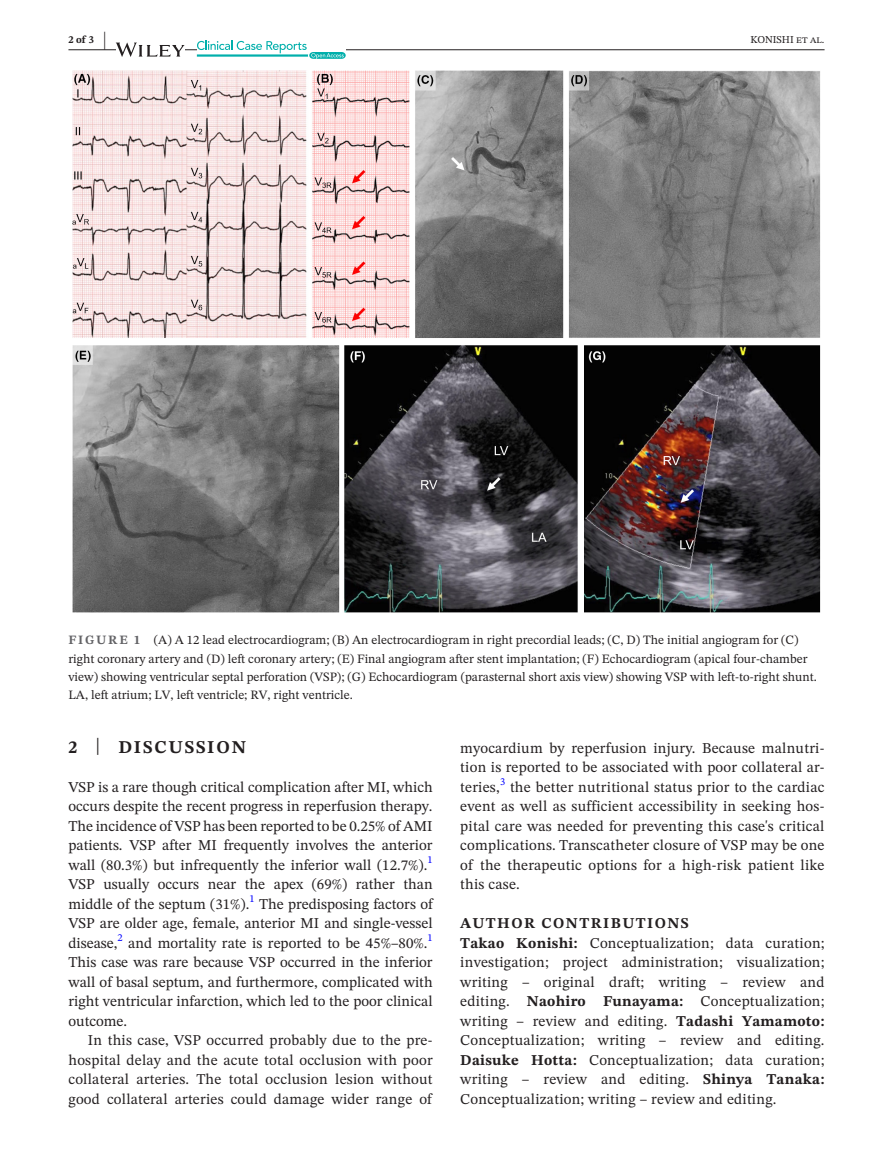
<style>
.page{position:relative;width:893px;height:1174px;background:#fff}
.page>*{position:absolute;margin:0;border:0;box-sizing:border-box;transform-origin:0 0}
.t1{font:700 18px "STIX Two Text";letter-spacing:.1em;color:#231f20}
.t2{font:15px/19.5px "STIX Two Text";letter-spacing:.015em;color:#231f20;text-align:justify}
.t3{font:12.75px/18px "STIX Two Text";color:#231f20}
.t4{font:10.5px "STIX Two Text";color:#231f20}
.t5{font:700 10.5px "STIX Two Text";color:#231f20}
.t6{font:10.5px "STIX Two Text";color:#00f}
.s1{font-size:21px}
.s2{font-weight:700;color:#636366}
.s3{font-weight:400;font-size:23.7px}
.s4{font-weight:700}
</style>
<div class="page">
<hr style="left:68px;top:49px;width:756px;height:1px;background:#231f20">
<svg style="left:116px;top:43px;width:69px;height:14px"></svg>
<svg style="left:197px;top:41px;width:149px;height:18px"></svg>
<img style="left:72px;top:70px;width:749px;height:542px">
<p class="t5" style="left:68px;top:32px;width:39px">2 of 3 <span class="s1">|</span></p>
<p class="t4" style="left:750px;top:32px;width:76px">KONISHI et al.</p>
<p class="t3" style="left:68px;top:631px;width:750px"><span class="s2">FIGURE 1</span> (A) A 12 lead electrocardiogram; (B) An electrocardiogram in right precordial leads; (C, D) The initial angiogram for (C) right coronary artery and (D) left coronary artery; (E) Final angiogram after stent implantation; (F) Echocardiogram (apical four-chamber view) showing ventricular septal perforation (VSP); (G) Echocardiogram (parasternal short axis view) showing VSP with left-to-right shunt.<br>LA, left atrium; LV, left ventricle; RV, right ventricle.</p>
<p class="t1" style="left:68px;top:734px;width:179px">2 <span class="s3">|</span> DISCUSSION</p>
<p class="t2" style="left:68px;top:777px;width:366px">VSP is a rare though critical complication after MI, which occurs despite the recent progress in reperfusion therapy.<br>The incidence of VSP has been reported to be 0.25% of AMI patients. VSP after MI frequently involves the anterior wall (80.3%) but infrequently the inferior wall (12.7%).</p>
<p class="t6" style="left:427px;top:852px;width:7px">1</p>
<p class="t2" style="left:68px;top:874px;width:366px">VSP usually occurs near the apex (69%) rather than middle of the septum (31%).</p>
<p class="t6" style="left:249px;top:891px;width:7px">1</p>
<p class="t2" style="left:68px;top:894px;width:366px;text-indent:191px">The predisposing factors of VSP are older age, female, anterior MI and single-vessel disease,</p>
<p class="t6" style="left:117px;top:930px;width:7px">2</p>
<p class="t2" style="left:128px;top:933px;width:301px">and mortality rate is reported to be 45%–80%.</p>
<p class="t6" style="left:427px;top:930px;width:7px">1</p>
<p class="t2" style="left:68px;top:952px;width:366px">This case was rare because VSP occurred in the inferior wall of basal septum, and furthermore, complicated with right ventricular infarction, which led to the poor clinical outcome.</p>
<p class="t2" style="left:68px;top:1030px;width:366px;text-indent:20px">In this case, VSP occurred probably due to the pre&shy;hospital delay and the acute total occlusion with poor collateral arteries. The total occlusion lesion without good collateral arteries could damage wider range of</p>
<p class="t2" style="left:460px;top:738px;width:366px">myocardium by reperfusion injury. Because malnutri&shy;tion is reported to be associated with poor collateral ar&shy;teries,</p>
<p class="t6" style="left:500px;top:774px;width:7px">3</p>
<p class="t2" style="left:460px;top:777px;width:366px;text-indent:50px">the better nutritional status prior to the cardiac event as well as sufficient accessibility in seeking hos&shy;pital care was needed for preventing this case's critical complications. Transcatheter closure of VSP may be one of the therapeutic options for a high-risk patient like this case.</p>
<p class="t2" style="left:460px;top:913px;width:366px;text-align:left"><span class="s4">AUTHOR CONTRIBUTIONS<br>Takao Konishi:</span> Conceptualization; data curation; investigation; project administration; visualization; writing – original draft; writing – review and editing. <span class="s4">Naohiro Funayama:</span> Conceptualization; writing – review and editing. <span class="s4">Tadashi Yamamoto:<br></span>Conceptualization; writing – review and editing.<br><span class="s4">Daisuke Hotta:</span> Conceptualization; data curation; writing – review and editing. <span class="s4">Shinya Tanaka:<br></span>Conceptualization; writing – review and editing.</p>
</div>
